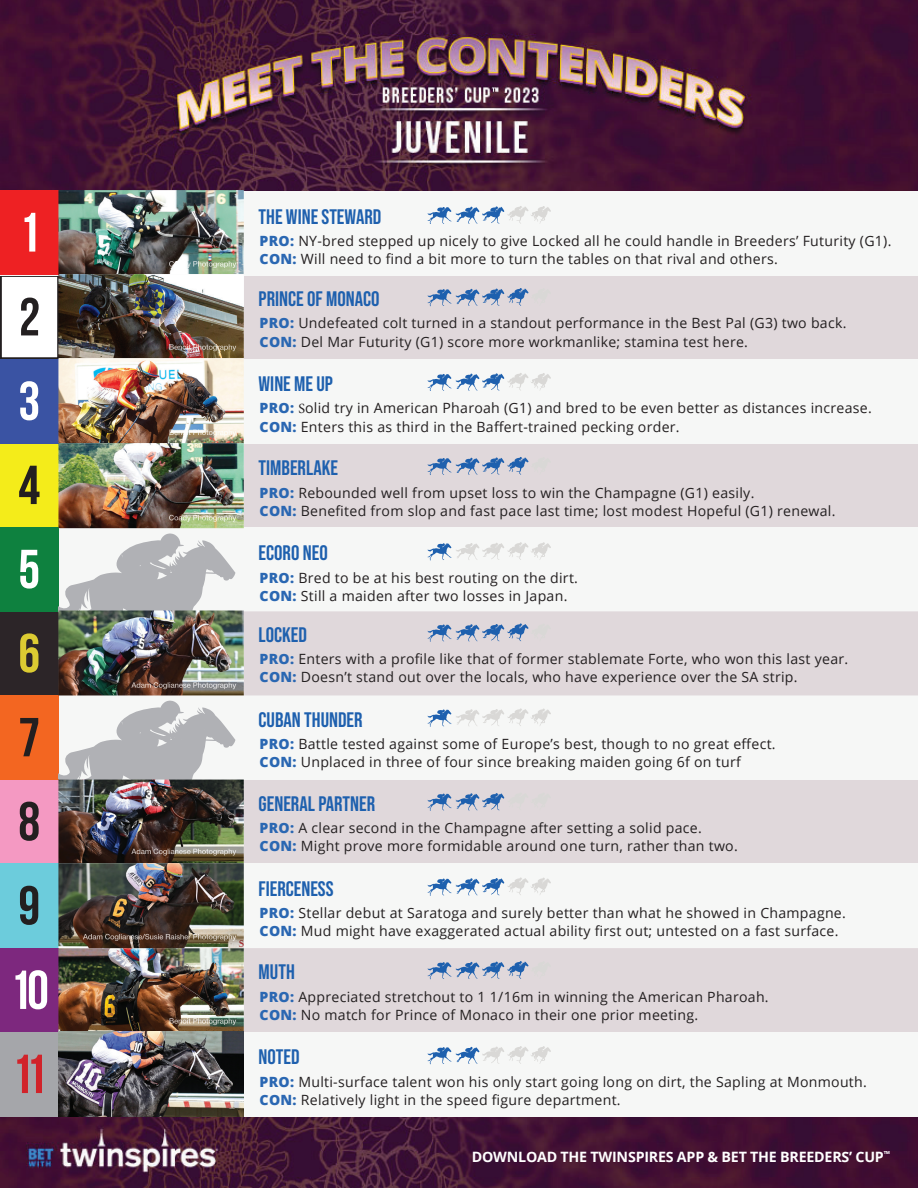
<style>
.page{position:relative;width:918px;height:1188px;background:#fff}
.page>*{position:absolute;margin:0;border:0;box-sizing:border-box;transform-origin:0 0}
.t1{font:700 55.35px "Bebas Neue";color:#fff}
.t2{font:700 54.75px "Bebas Neue";color:#231f20}
.t3{font:700 54.75px "Bebas Neue";color:#fff}
.t4{font:700 54.75px "Bebas Neue";color:#d1232a}
.t5{font:700 54.75px "Bebas Neue";color:#f4ec1a}
.t6{font:700 53.55px "Bebas Neue";color:#231f20}
.t7{font:700 21px "Bebas Neue Pro";color:#1e60ae}
.t8{font:700 14.25px "Open Sans";letter-spacing:-.015em;color:#fff}
.t9{font:14.1px/18.3px "Open Sans";letter-spacing:.02em;color:#231f20}
.s1{font-weight:800;color:#2a67b2}
.s2{font-family:"Minion Pro"}
</style>
<div class="page">
<div style="left:244px;top:276px;width:674px;height:83px;background:#e0d8db"></div>
<div style="left:244px;top:444px;width:674px;height:83px;background:#e0d8db"></div>
<div style="left:244px;top:780px;width:674px;height:83px;background:#e0d8db"></div>
<div style="left:244px;top:948px;width:674px;height:84px;background:#e0d8db"></div>
<img style="left:0;top:1117px;width:918px;height:71px">
<div style="left:0;top:275px;width:59px;height:84px;border:2px solid #231f20"></div>
<div style="left:0;top:443px;width:58px;height:84px;background:#f4ec1a"></div>
<div style="left:0;top:780px;width:58px;height:84px;background:#f499c2"></div>
<div style="left:0;top:948px;width:58px;height:84px;background:#7d287e"></div>
<img style="left:0;top:0;width:918px;height:190px">
<div style="left:0;top:191px;width:918px;height:84px;background:#f6f7f6"></div>
<div style="left:0;top:527px;width:918px;height:84px;background:#f6f7f6"></div>
<div style="left:0;top:359px;width:918px;height:84px;background:#f6f7f6"></div>
<div style="left:0;top:695px;width:918px;height:85px;background:#f6f7f6"></div>
<div style="left:0;top:864px;width:918px;height:84px;background:#f6f7f6"></div>
<div style="left:0;top:1032px;width:918px;height:84px;background:#f6f7f6"></div>
<div style="left:244px;top:611px;width:674px;height:84px;background:#e0d8db"></div>
<div style="left:0;top:864px;width:58px;height:84px;background:#6cccdc"></div>
<div style="left:0;top:1032px;width:58px;height:84px;background:#a5a6aa"></div>
<div style="left:0;top:695px;width:58px;height:85px;background:#f36621"></div>
<div style="left:0;top:527px;width:58px;height:84px;background:#0e813f"></div>
<div style="left:0;top:359px;width:58px;height:84px;background:#3a53a3"></div>
<div style="left:0;top:190px;width:59px;height:85px;background:#ee2123"></div>
<img style="left:58px;top:190px;width:186px;height:338px">
<svg style="left:0;top:533px;width:235px;height:162px"></svg>
<svg style="left:58px;top:701px;width:177px;height:78px"></svg>
<img style="left:58px;top:611px;width:186px;height:84px">
<img style="left:58px;top:780px;width:186px;height:83px">
<img style="left:58px;top:863px;width:186px;height:254px">
<svg style="left:427px;top:206px;width:124px;height:18px"></svg>
<svg style="left:427px;top:288px;width:124px;height:18px;background:#acb8ce"></svg>
<svg style="left:427px;top:623px;width:124px;height:19px;background:#afbacf"></svg>
<svg style="left:427px;top:373px;width:124px;height:18px"></svg>
<svg style="left:427px;top:708px;width:124px;height:19px"></svg>
<svg style="left:427px;top:457px;width:124px;height:18px;background:#acb8ce"></svg>
<svg style="left:427px;top:793px;width:124px;height:18px;background:#b8c0d1"></svg>
<svg style="left:427px;top:961px;width:124px;height:18px;background:#acb8ce"></svg>
<svg style="left:427px;top:542px;width:124px;height:18px"></svg>
<svg style="left:427px;top:877px;width:124px;height:19px"></svg>
<svg style="left:427px;top:1046px;width:124px;height:18px"></svg>
<img style="left:129px;top:682px;width:107px;height:7px">
<img style="left:129px;top:849px;width:107px;height:7px">
<img style="left:81px;top:934px;width:155px;height:7px">
<img style="left:169px;top:261px;width:67px;height:7px">
<img style="left:169px;top:344px;width:67px;height:7px">
<img style="left:169px;top:430px;width:67px;height:7px">
<img style="left:169px;top:1018px;width:67px;height:7px">
<img style="left:169px;top:515px;width:67px;height:7px">
<h1 class="t1" style="left:19px;top:202px;width:23px">1</h1>
<h3 class="t7" style="left:259px;top:205px;width:124px">THE WINE STEWARD</h3>
<p class="t9" style="left:260px;top:232px;width:633px"><span class="s1">PRO:</span> NY-bred stepped up nicely to give Locked all he could handle in Breeders’ Futurity (G1).<br><span class="s1">CON:</span> Will need to find a bit more to turn the tables on that rival and others.</p>
<h3 class="t6" style="left:19px;top:288px;width:23px">2</h3>
<h3 class="t7" style="left:259px;top:287px;width:122px">PRINCE OF MONACO</h3>
<p class="t9" style="left:260px;top:314px;width:588px"><span class="s1">PRO:</span> Undefeated colt turned in a standout performance in the Best Pal (G3) two back.<br><span class="s1">CON:</span> Del Mar Futurity (G1) score more workmanlike; stamina test here.</p>
<h2 class="t3" style="left:18px;top:371px;width:23px">3</h2>
<h3 class="t7" style="left:259px;top:372px;width:76px">WINE ME UP</h3>
<p class="t9" style="left:260px;top:399px;width:614px"><span class="s1">PRO:</span> <span class="s2">S</span>olid try in American Pharoah (G1) and bred to be even better as distances increase.<br><span class="s1">CON:</span> Enters this as third in the Baffert-trained pecking order.</p>
<h2 class="t2" style="left:18px;top:455px;width:23px">4</h2>
<h3 class="t7" style="left:259px;top:456px;width:81px">TIMBERLAKE</h3>
<p class="t9" style="left:260px;top:483px;width:578px"><span class="s1">PRO:</span> Rebounded well from upset loss to win the Champagne (G1) easily.<br><span class="s1">CON:</span> Benefited from slop and fast pace last time; lost modest Hopeful (G1) renewal.</p>
<h2 class="t3" style="left:18px;top:539px;width:23px">5</h2>
<h3 class="t7" style="left:259px;top:541px;width:71px">ECORO NEO</h3>
<p class="t9" style="left:260px;top:568px;width:320px"><span class="s1">PRO:</span> Bred to be at his best routing on the dirt.<br><span class="s1">CON:</span> Still a maiden after two losses in Japan.</p>
<h2 class="t5" style="left:18px;top:623px;width:23px">6</h2>
<h3 class="t7" style="left:259px;top:623px;width:50px">LOCKED</h3>
<p class="t9" style="left:260px;top:649px;width:590px"><span class="s1">PRO:</span> Enters with a profile like that of former stablemate Forte, who won this last year.<br><span class="s1">CON:</span> Doesn’t stand out over the locals, who have experience over the SA strip.</p>
<h2 class="t2" style="left:18px;top:707px;width:23px">7</h2>
<h3 class="t7" style="left:259px;top:708px;width:106px">CUBAN THUNDER</h3>
<p class="t9" style="left:260px;top:734px;width:518px"><span class="s1">PRO:</span> Battle tested against some of Europe’s best, though to no great effect.<br><span class="s1">CON:</span> Unplaced in three of four since breaking maiden going 6f on turf</p>
<h2 class="t2" style="left:18px;top:791px;width:23px">8</h2>
<h3 class="t7" style="left:259px;top:792px;width:118px">GENERAL PARTNER</h3>
<p class="t9" style="left:260px;top:819px;width:480px"><span class="s1">PRO:</span> A clear second in the Champagne after setting a solid pace.<br><span class="s1">CON:</span> Might prove more formidable around one turn, rather than two.</p>
<h2 class="t2" style="left:18px;top:876px;width:23px">9</h2>
<h3 class="t7" style="left:259px;top:877px;width:76px">FIERCENESS</h3>
<p class="t9" style="left:260px;top:904px;width:588px"><span class="s1">PRO:</span> Stellar debut at Saratoga and surely better than what he showed in Champagne.<br><span class="s1">CON:</span> Mud might have exaggerated actual ability first out; untested on a fast surface.</p>
<h2 class="t3" style="left:10px;top:960px;width:41px">10</h2>
<h3 class="t7" style="left:259px;top:960px;width:38px">MUTH</h3>
<p class="t9" style="left:260px;top:987px;width:511px"><span class="s1">PRO:</span> Appreciated stretchout to 1 1/16m in winning the American Pharoah.<br><span class="s1">CON:</span> No match for Prince of Monaco in their one prior meeting.</p>
<h2 class="t4" style="left:11px;top:1044px;width:37px">11</h2>
<h3 class="t7" style="left:259px;top:1045px;width:42px">NOTED</h3>
<p class="t9" style="left:260px;top:1072px;width:609px"><span class="s1">PRO:</span> Multi-surface talent won his only start going long on dirt, the Sapling at Monmouth.<br><span class="s1">CON:</span> Relatively light in the speed figure department.</p>
<p class="t8" style="left:472px;top:1147px;width:420px">DOWNLOAD THE TWINSPIRES APP &amp; BET THE BREEDERS’ CUP<sup>™</sup></p>
</div>
